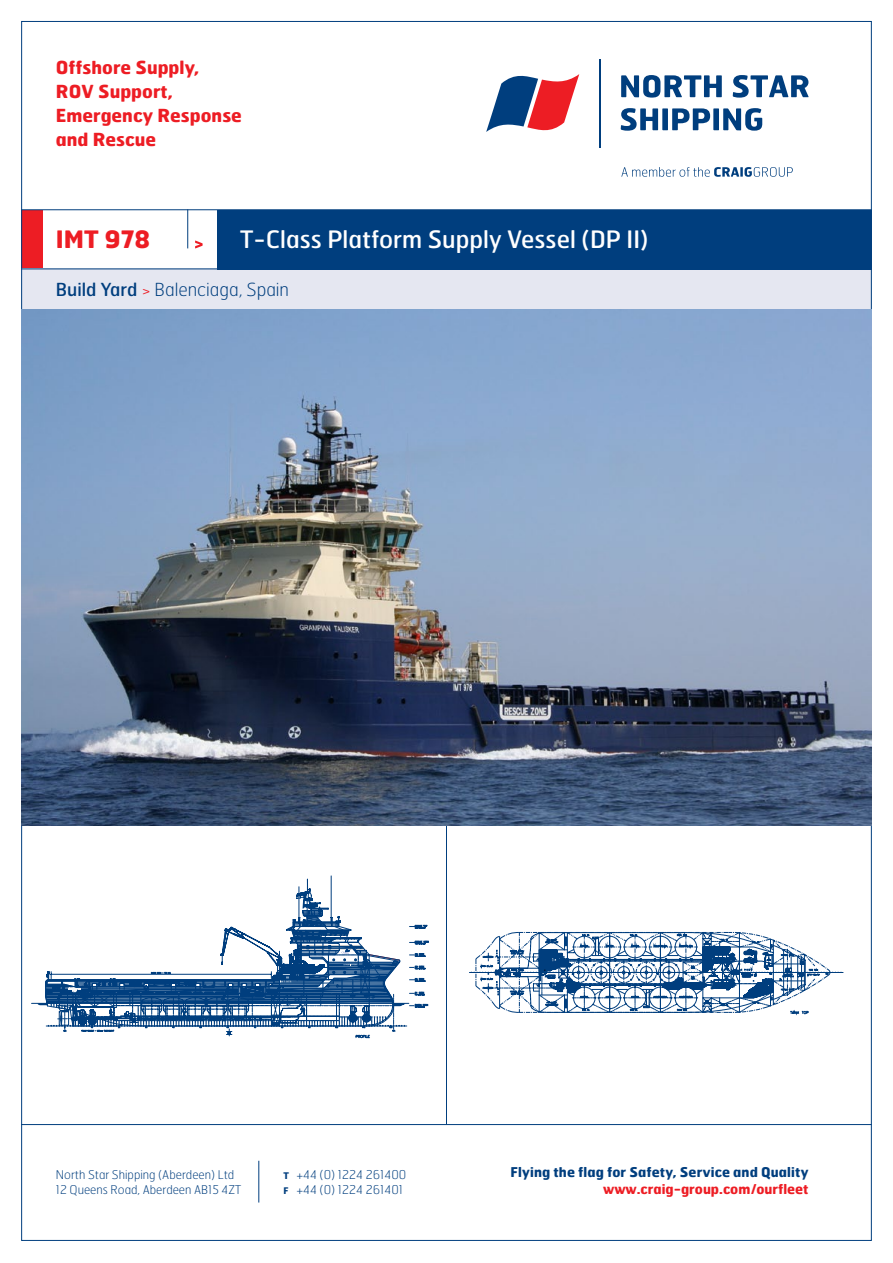
<style>
.page{position:relative;width:893px;height:1263px;background:#fff}
.page>*{position:absolute;margin:0;border:0;box-sizing:border-box;transform-origin:0 0}
.t1{font:24px "Hermes";color:#fff}
.t2{font:700 24px "Hermes";color:#ed1d24}
.t3{font:700 18px/24px "Hermes";color:#ed1d24}
.t4{font:100 18px "Hermes";color:#003e7e}
.t5{font:700 13.5px "Hermes";letter-spacing:.01em;color:#003e7e}
.t6{font:700 13.5px "Hermes";color:#ed1d24}
.t7{font:100 12.15px/14.4px "Hermes";color:#003e7e}
.t8{font:100 12px/14.4px "Hermes";color:#003e7e}
.s1{font-weight:400}
.s2{color:#ed1d24}
.s3{font-weight:700;font-size:9.15px}
</style>
<div class="page">
<div style="left:21px;top:210px;width:22px;height:59px;background:#ed1d24"></div>
<div style="left:21px;top:269px;width:851px;height:41px;background:#e5e7f1"></div>
<svg style="left:486px;top:74px;width:93px;height:58px"></svg>
<svg style="left:621px;top:167px;width:172px;height:10px"></svg>
<hr style="left:599px;top:59px;width:2px;height:88px;background:#003e7e">
<svg style="left:621px;top:75px;width:101px;height:23px"></svg>
<svg style="left:733px;top:75px;width:76px;height:23px"></svg>
<svg style="left:621px;top:108px;width:37px;height:23px"></svg>
<div style="left:662px;top:108px;width:6px;height:22px;background:#003e7e"></div>
<svg style="left:672px;top:108px;width:38px;height:22px"></svg>
<div style="left:713px;top:108px;width:6px;height:22px;background:#003e7e"></div>
<svg style="left:723px;top:108px;width:39px;height:23px"></svg>
<hr style="left:21px;top:209px;width:851px;height:1px;background:#003e7e">
<hr style="left:187px;top:209px;width:1px;height:39px;background:#003e7e">
<svg style="left:195px;top:240px;width:8px;height:8px"></svg>
<hr style="left:21px;top:1124px;width:851px;height:1px;background:#003e7e">
<div style="left:217px;top:210px;width:655px;height:59px;background:#003e7e"></div>
<svg style="left:31px;top:876px;width:398px;height:162px"></svg>
<hr style="left:21px;top:269px;width:851px;height:1px;background:#003e7e">
<hr style="left:446px;top:825px;width:1px;height:299px;background:#003e7e">
<svg style="left:469px;top:932px;width:374px;height:82px"></svg>
<hr style="left:259px;top:1161px;width:1px;height:41px;background:#003e7e">
<img style="left:21px;top:310px;width:851px;height:516px">
<h2 class="t3" style="left:56px;top:55px;width:188px">Offshore Supply,<br>ROV Support,<br>Emergency Response and Rescue</h2>
<h1 class="t1" style="left:240px;top:224px;width:410px">T-Class Platform Supply Vessel (DP II)</h1>
<h1 class="t2" style="left:56px;top:224px;width:96px">IMT 978</h1>
<h2 class="t4" style="left:56px;top:278px;width:235px"><span class="s1">Build Yard</span> <span class="s2">&gt;</span> Balenciaga, Spain</h2>
<p class="t8" style="left:56px;top:1167px;width:187px">North Star Shipping (Aberdeen) Ltd<br>12 Queens Road, Aberdeen AB15 4ZT</p>
<p class="t5" style="left:510px;top:1164px;width:300px">Flying the flag for Safety, Service and Quality</p>
<p class="t7" style="left:284px;top:1167px;width:124px"><span class="s3">T</span> +44 (0) 1224 261400<br><span class="s3">F</span> +44 (0) 1224 261401</p>
<p class="t6" style="left:603px;top:1180px;width:207px">www.craig-group.com/ourfleet</p>
</div>
